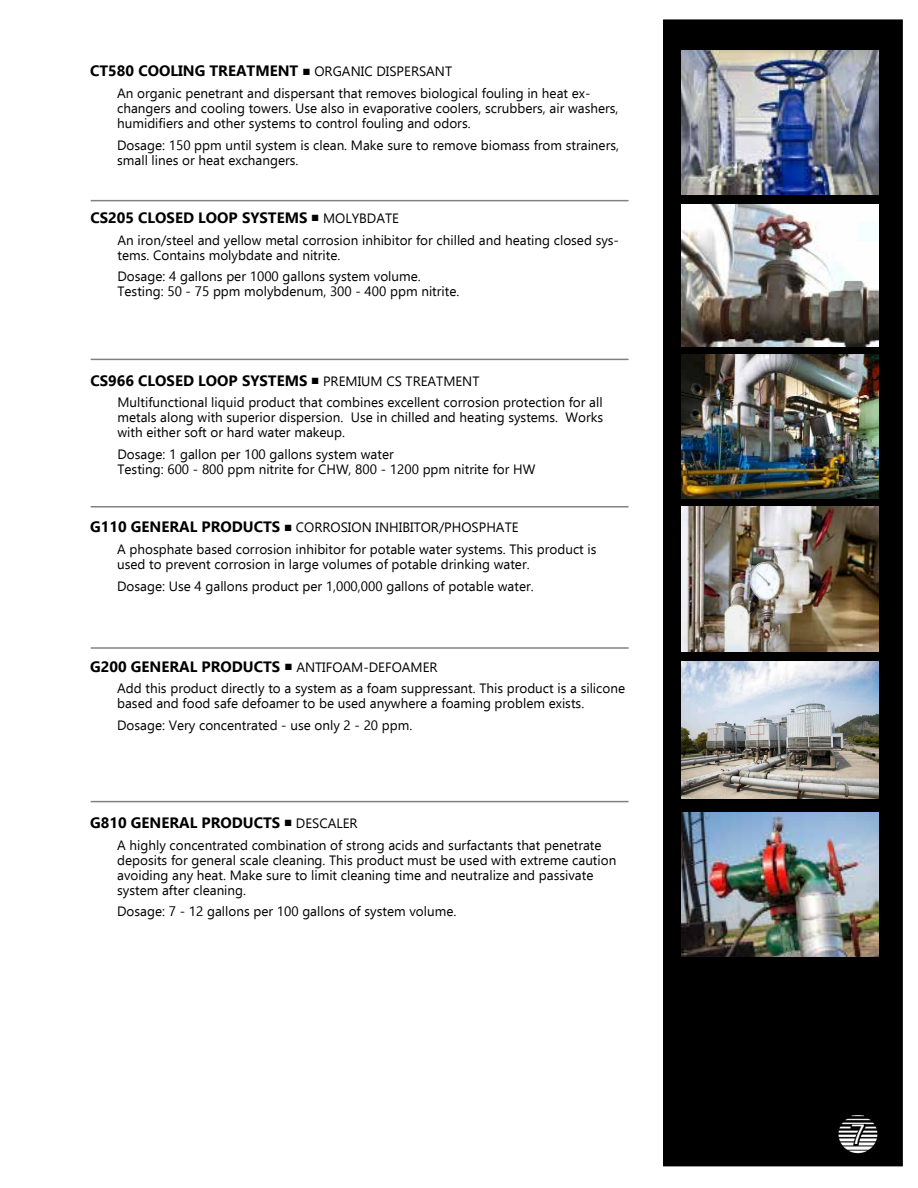
<style>
.page{position:relative;width:918px;height:1188px;background:#fff}
.page>*{position:absolute;margin:0;border:0;box-sizing:border-box;transform-origin:0 0}
.t1{font:27px "Ebrima";color:#fff}
.t2{font:700 15px "Ebrima";color:#000}
.t3{font:13.5px/15px "Ebrima";color:#000}
.s1{font-family:"Arial";font-weight:400;font-size:13.5px}
.s2{font-weight:400;font-size:13.5px}
.s3{font-family:"Arial"}
</style>
<div class="page">
<div style="left:664px;top:20px;width:238px;height:1146px;background:#000"></div>
<div style="left:663px;top:19px;width:240px;height:1147px;border:2px solid #000"></div>
<hr style="left:91px;top:200px;width:538px;height:1px;background:#000">
<hr style="left:91px;top:359px;width:538px;height:1px;background:#000">
<hr style="left:91px;top:506px;width:538px;height:2px;background:#000">
<hr style="left:91px;top:647px;width:538px;height:2px;background:#000">
<hr style="left:91px;top:801px;width:538px;height:1px;background:#000">
<img style="left:838px;top:1115px;width:40px;height:39px">
<svg style="left:849px;top:1122px;width:19px;height:25px"></svg>
<img style="left:681px;top:50px;width:197px;height:145px">
<img style="left:682px;top:204px;width:196px;height:143px">
<img style="left:682px;top:354px;width:196px;height:145px">
<img style="left:682px;top:507px;width:196px;height:144px">
<img style="left:682px;top:812px;width:196px;height:145px">
<img style="left:681px;top:661px;width:197px;height:137px">
<p class="t2" style="left:90px;top:60px;width:363px">CT580 COOLING TREATMENT <span class="s1">■</span> <span class="s2">organic dispersant</span></p>
<p class="t3" style="left:117px;top:85px;width:503px">An organic penetrant and dispersant that removes biological fouling in heat ex&shy;changers and cooling towers. Use also in evaporative coolers, scrubbers, air washers, humidifiers and other systems to control fouling and odors.</p>
<p class="t3" style="left:117px;top:137px;width:503px">Dosage: 150 ppm until system is clean. Make sure to remove biomass from strainers, small lines or heat exchangers.</p>
<p class="t2" style="left:90px;top:206px;width:310px">CS205 CLOSED LOOP SYSTEMS <span class="s1">■</span> <span class="s2">molybdate</span></p>
<p class="t3" style="left:117px;top:232px;width:503px">An iron/steel and yellow metal corrosion inhibitor for chilled and heating closed sys&shy;tems. Contains molybdate and nitrite.</p>
<p class="t3" style="left:117px;top:269px;width:343px">Dosage: 4 gallons per 1000 gallons system volume.<br>Testing: 50 - 75 ppm molybdenum, 300 - 400 ppm nitrite.</p>
<p class="t2" style="left:90px;top:369px;width:390px">CS966 CLOSED LOOP SYSTEMS <span class="s1">■</span> <span class="s2">premium cs treatment</span></p>
<p class="t3" style="left:117px;top:395px;width:487px;text-align:justify">M ultifunctional liquid product that combines excellent corrosion protection for all metals along with superior dispersion. Use in chilled and heating systems. Works with either soft or hard water makeup.</p>
<p class="t3" style="left:117px;top:447px;width:419px">Dosage: 1 gallon per 100 gallons system water<br>Testing: 600 - 800 ppm nitrite for CHW, 800 - 1200 ppm nitrite for HW</p>
<p class="t2" style="left:90px;top:516px;width:153px">G110 GENERAL PRODUCTS</p>
<p class="t3" style="left:117px;top:516px;width:481px;line-height:21.8px;text-indent:167px"><span class="s3">■</span> corrosion inhibitor/phosphate<br>A phosphate based corrosion inhibitor for potable water systems. This product is</p>
<p class="t3" style="left:117px;top:553px;width:418px;line-height:21.8px">used to prevent corrosion in large volumes of potable drinking water.<br>Dosage: Use 4 gallons product per 1,000,000 gallons of potable water.</p>
<p class="t2" style="left:90px;top:655px;width:153px">G200 GENERAL PRODUCTS</p>
<p class="t3" style="left:117px;top:656px;width:509px;line-height:21.8px;text-indent:167px"><span class="s3">■</span> antifoam-defoamer<br>Add this product directly to a system as a foam suppressant. This product is a silicone</p>
<p class="t3" style="left:117px;top:692px;width:469px;line-height:21.8px">based and food safe defoamer to be used anywhere a foaming problem exists.<br>Dosage: Very concentrated - use only 2 - 20 ppm.</p>
<p class="t2" style="left:90px;top:811px;width:153px">G810 GENERAL PRODUCTS</p>
<p class="t3" style="left:117px;top:812px;width:486px;line-height:21.8px;text-indent:167px"><span class="s3">■</span> Descaler<br>A highly concentrated combination of strong acids and surfactants that penetrate</p>
<p class="t3" style="left:117px;top:852px;width:501px">deposits for general scale cleaning. This product must be used with extreme caution avoiding any heat. Make sure to limit cleaning time and neutralize and passivate system after cleaning.</p>
<p class="t3" style="left:117px;top:904px;width:341px">Dosage: 7 - 12 gallons per 100 gallons of system volume.</p>
<h1 class="t1" style="left:851px;top:1116px;width:16px">7</h1>
</div>
